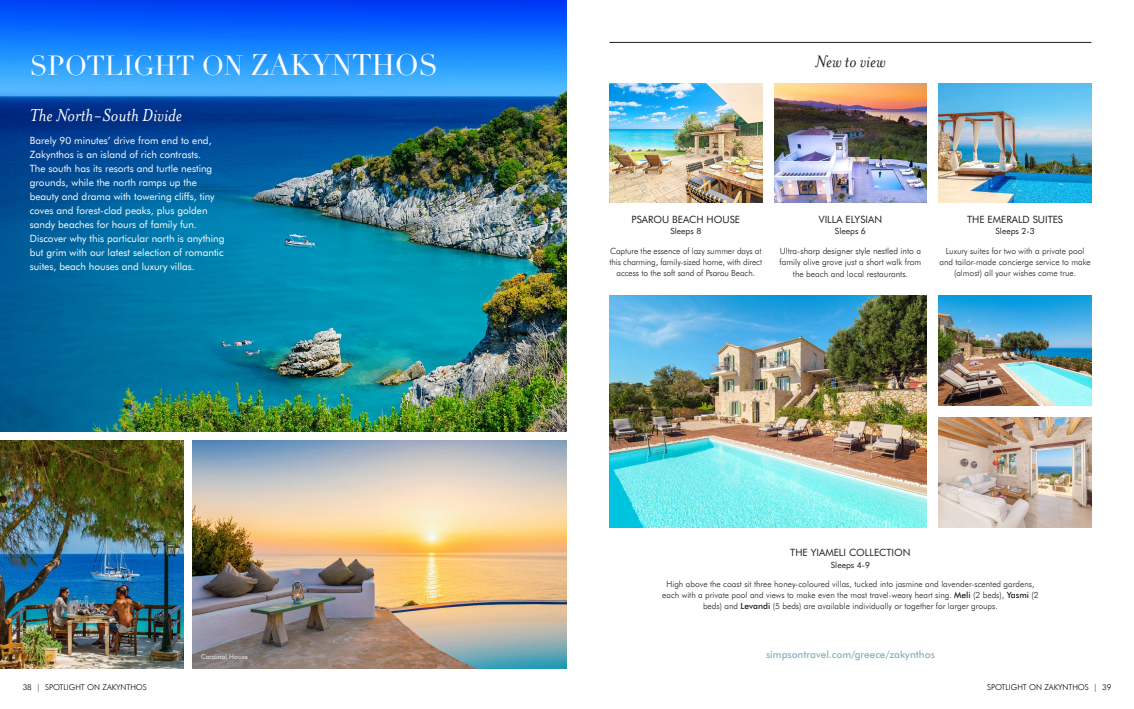
<style>
.page{position:relative;width:1134px;height:709px;background:#fff}
.page>*{position:absolute;margin:0;border:0;box-sizing:border-box;transform-origin:0 0}
.t1{font:27px "Didot";letter-spacing:-.01em;color:#fff}
.t2{font:italic 20px "Mrs Eaves OT";color:#fff}
.Mrs_Eaves_Sub_Title{font:italic 19px "Mrs Eaves OT";color:#231f20}
.t3{font:10px/14px "Futura BT";color:#fff}
.Body_Copy{font:10px "Futura BT";color:#231f20}
.t4{font:500 10px "Futura BT";color:#8bb0bb}
.Body_Copy-2{font:300 8.6px/11.2px "Futura BT";color:#231f20;text-align:center}
.Body_Copy-3{font:300 8.5px/11px "Futura BT";color:#231f20;text-align:center}
.Body_Copy-4{font:8.5px "Futura BT";color:#231f20}
.t5{font:300 8px "Futura BT";color:#000}
.t6{font:300 7px "Futura BT";letter-spacing:.01em;color:#fff}
.s1{font-size:29px}
.s2{font-weight:500}
</style>
<div class="page">
<img style="left:0;top:0;width:567px;height:432px">
<hr style="left:609px;top:42px;width:482px;height:1px;background:#231f20">
<img style="left:193px;top:441px;width:374px;height:227px">
<img style="left:0;top:441px;width:183px;height:227px">
<img style="left:609px;top:84px;width:153px;height:118px">
<img style="left:774px;top:84px;width:153px;height:118px">
<img style="left:609px;top:295px;width:318px;height:233px">
<img style="left:939px;top:295px;width:152px;height:110px">
<img style="left:939px;top:417px;width:152px;height:111px">
<img style="left:939px;top:84px;width:152px;height:118px">
<p class="t1" style="left:30px;top:49px;width:410px">SPOTLIGHT ON <span class="s1">ZAKYNTHOS</span></p>
<p class="t2" style="left:30px;top:104px;width:154px">The North-South Divide</p>
<p class="t3" style="left:30px;top:133px;width:196px">Barely 90 minutes’ drive from end to end, Zakynthos is an island of rich contrasts.<br>The south has its resorts and turtle nesting grounds, while the north ramps up the beauty and drama with towering cliffs, tiny coves and forest-clad peaks, plus golden sandy beaches for hours of family fun.<br>Discover why this particular north is anything but grim with our latest selection of romantic suites, beach houses and luxury villas.</p>
<p class="t6" style="left:201px;top:652px;width:48px">Cardinal House</p>
<p class="Mrs_Eaves_Sub_Title" style="left:815px;top:51px;width:72px">New to view</p>
<p class="Body_Copy" style="left:632px;top:213px;width:110px">PSAROU BEACH HOUSE</p>
<p class="Body_Copy-4" style="left:670px;top:226px;width:33px">Sleeps 8</p>
<p class="Body_Copy-3" style="left:609px;top:245px;width:154px">Capture the essence of lazy summer days at this charming, family-sized home, with direct access to the soft sand of Psarou Beach.</p>
<p class="Body_Copy" style="left:819px;top:213px;width:65px">VILLA ELYSIAN</p>
<p class="Body_Copy-4" style="left:835px;top:226px;width:33px">Sleeps 6</p>
<p class="Body_Copy-2" style="left:779px;top:245px;width:143px">Ultra-sharp designer style nestled into a family olive grove just a short walk from the beach and local restaurants.</p>
<p class="Body_Copy" style="left:967px;top:213px;width:97px">THE EMERALD SUITES</p>
<p class="Body_Copy-4" style="left:995px;top:226px;width:41px">Sleeps 2-3</p>
<p class="Body_Copy-3" style="left:939px;top:245px;width:153px">Luxury suites for two with a private pool and tailor-made concierge service to make (almost) all your wishes come true.</p>
<p class="Body_Copy" style="left:790px;top:546px;width:122px">THE YIAMELI COLLECTION</p>
<p class="Body_Copy-4" style="left:831px;top:559px;width:41px">Sleeps 4-9</p>
<p class="Body_Copy-3" style="left:662px;top:578px;width:378px">High above the coast sit three honey-coloured villas, tucked into jasmine and lavender-scented gardens, each with a private pool and views to make even the most travel-weary heart sing. <span class="s2">Meli</span> (2 beds), <span class="s2">Yasmi</span> (2 beds) and <span class="s2">Levandi</span> (5 beds) are available individually or together for larger groups.</p>
<p class="t4" style="left:766px;top:648px;width:170px">simpsontravel.com/greece/zakynthos</p>
<p class="t5" style="left:23px;top:682px;width:126px">38 | SPOTLIGHT ON ZAKYNTHOS</p>
<p class="t5" style="left:987px;top:682px;width:126px">SPOTLIGHT ON ZAKYNTHOS | 39</p>
</div>
